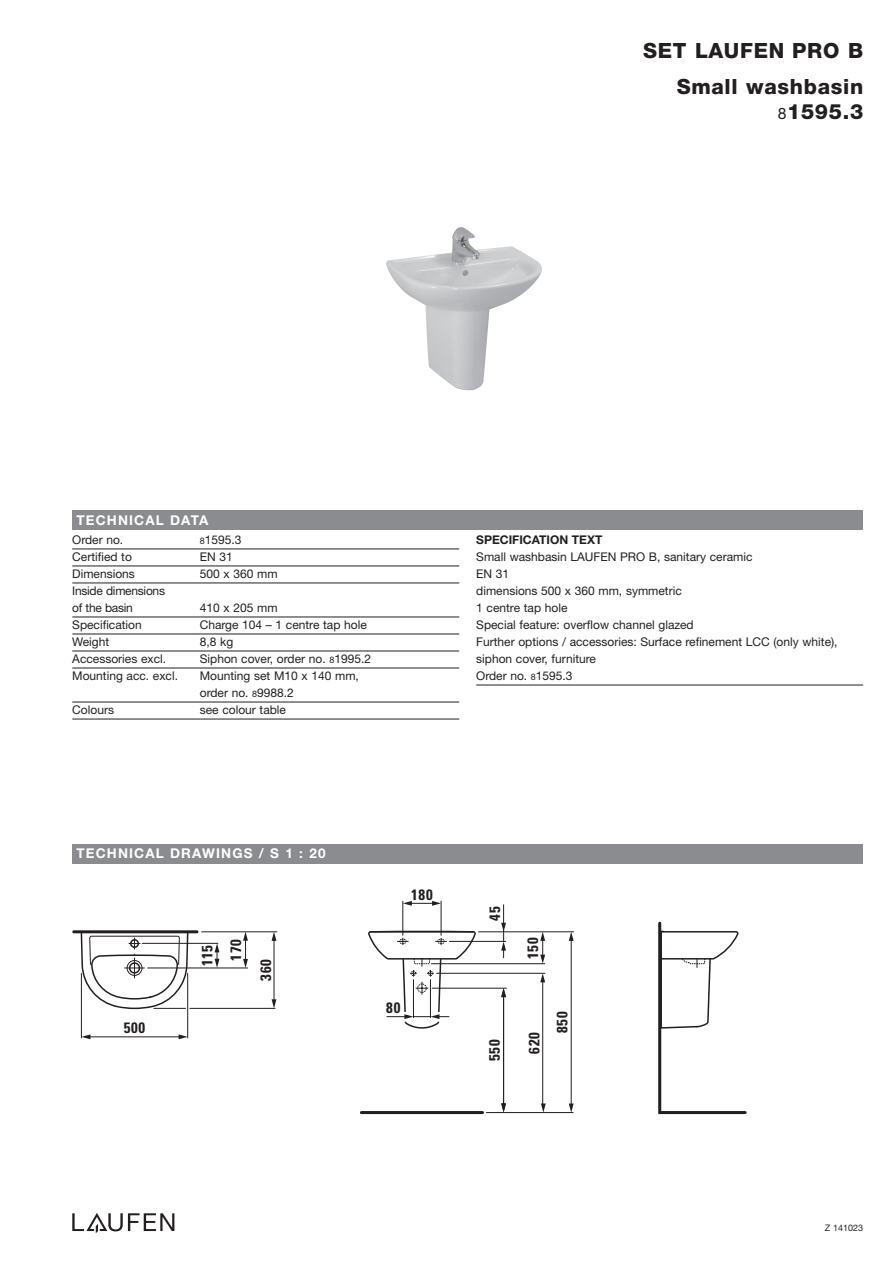
<style>
.page{position:relative;width:893px;height:1263px;background:#fff}
.page>*{position:absolute;margin:0;border:0;box-sizing:border-box;transform-origin:0 0}
.t1{font:800 21px/36.2px "Helvetica Neue";letter-spacing:.03em;color:#231f20;text-align:right}
.t2{font:700 condensed 15px/28.2px "Univers";letter-spacing:.05em;color:#231f20}
.t3{font:700 13.5px "Helvetica Neue";letter-spacing:.085em;color:#fff}
.t4{font:12px/17px "Helvetica Neue";color:#231f20}
.t5{font:12px/17px "Helvetica Neue";letter-spacing:-.02em;color:#231f20}
.t6{font:700 12px "Helvetica Neue";color:#231f20}
.t7{font:9px "Helvetica Neue";color:#231f20}
.s1{font-weight:400;font-size:15.75px}
.s2{font-size:9px}
</style>
<div class="page">
<hr style="left:72px;top:549px;width:387px;height:1px;background:#231f20">
<hr style="left:72px;top:566px;width:387px;height:1px;background:#231f20">
<hr style="left:72px;top:583px;width:387px;height:1px;background:#231f20">
<hr style="left:72px;top:617px;width:387px;height:1px;background:#231f20">
<hr style="left:72px;top:634px;width:387px;height:1px;background:#231f20">
<hr style="left:72px;top:651px;width:387px;height:1px;background:#231f20">
<hr style="left:72px;top:668px;width:387px;height:1px;background:#231f20">
<hr style="left:72px;top:702px;width:387px;height:1px;background:#231f20">
<hr style="left:72px;top:719px;width:387px;height:1px;background:#231f20">
<hr style="left:476px;top:685px;width:387px;height:1px;background:#231f20">
<hr style="left:74px;top:930px;width:123px;height:3px;background:#231f20">
<svg style="left:80px;top:930px;width:109px;height:80px"></svg>
<svg style="left:368px;top:925px;width:109px;height:104px"></svg>
<hr style="left:361px;top:1111px;width:122px;height:3px;background:#231f20">
<hr style="left:403px;top:901px;width:1px;height:34px;background:#231f20">
<hr style="left:441px;top:901px;width:1px;height:34px;background:#231f20">
<svg style="left:403px;top:901px;width:38px;height:5px"></svg>
<svg style="left:569px;top:1103px;width:5px;height:9px"></svg>
<svg style="left:569px;top:932px;width:5px;height:9px"></svg>
<hr style="left:571px;top:937px;width:1px;height:169px;background:#231f20">
<hr style="left:436px;top:973px;width:109px;height:1px;background:#231f20">
<svg style="left:540px;top:973px;width:5px;height:9px"></svg>
<hr style="left:542px;top:982px;width:1px;height:122px;background:#231f20">
<hr style="left:432px;top:988px;width:74px;height:1px;background:#231f20">
<hr style="left:431px;top:963px;width:114px;height:1px;background:#231f20">
<svg style="left:540px;top:932px;width:5px;height:32px"></svg>
<svg style="left:501px;top:905px;width:5px;height:53px"></svg>
<hr style="left:486px;top:1112px;width:87px;height:1px;background:#231f20">
<hr style="left:478px;top:931px;width:96px;height:1px;background:#231f20">
<svg style="left:541px;top:1103px;width:5px;height:9px"></svg>
<svg style="left:501px;top:1103px;width:5px;height:9px"></svg>
<svg style="left:501px;top:988px;width:5px;height:9px"></svg>
<hr style="left:503px;top:996px;width:1px;height:108px;background:#231f20">
<hr style="left:449px;top:941px;width:57px;height:1px;background:#231f20">
<hr style="left:81px;top:973px;width:1px;height:65px;background:#231f20">
<hr style="left:187px;top:973px;width:1px;height:65px;background:#231f20">
<svg style="left:81px;top:1034px;width:9px;height:5px"></svg>
<svg style="left:179px;top:1034px;width:9px;height:5px"></svg>
<hr style="left:90px;top:1036px;width:89px;height:1px;background:#231f20">
<hr style="left:190px;top:1008px;width:85px;height:1px;background:#231f20">
<hr style="left:154px;top:1008px;width:32px;height:1px;background:#231f20">
<svg style="left:272px;top:932px;width:4px;height:9px"></svg>
<svg style="left:272px;top:999px;width:4px;height:9px"></svg>
<hr style="left:274px;top:940px;width:1px;height:60px;background:#231f20">
<hr style="left:148px;top:968px;width:100px;height:1px;background:#231f20">
<svg style="left:243px;top:932px;width:5px;height:36px"></svg>
<hr style="left:202px;top:931px;width:75px;height:1px;background:#231f20">
<hr style="left:142px;top:943px;width:76px;height:1px;background:#231f20">
<svg style="left:215px;top:943px;width:4px;height:25px"></svg>
<svg style="left:658px;top:921px;width:89px;height:194px"></svg>
<div style="left:72px;top:844px;width:791px;height:19px;background:#8a8c8f"></div>
<div style="left:72px;top:510px;width:791px;height:19px;background:#8a8c8f"></div>
<svg style="left:72px;top:1213px;width:102px;height:20px"></svg>
<img style="left:386px;top:227px;width:156px;height:164px">
<h1 class="t1" style="left:643px;top:34px;width:222px">SET LAUFEN PRO B<br>Small washbasin</h1>
<h1 class="t1" style="left:778px;top:95px;width:87px"><span class="s1">8</span>1595.3</h1>
<p class="t3" style="left:77px;top:515px;width:133px">TECHNICAL DATA</p>
<p class="t4" style="left:72px;top:533px;width:53px">Order no.</p>
<p class="t4" style="left:200px;top:533px;width:43px"><span class="s2">8</span>1595.3</p>
<p class="t4" style="left:72px;top:550px;width:61px">Certified to</p>
<p class="t4" style="left:200px;top:550px;width:35px">EN 31</p>
<p class="t4" style="left:72px;top:567px;width:64px">Dimensions</p>
<p class="t4" style="left:200px;top:567px;width:79px">500 x 360 mm</p>
<p class="t5" style="left:72px;top:584px;width:94px">Inside dimensions of the basin</p>
<p class="t4" style="left:200px;top:601px;width:79px">410 x 205 mm</p>
<p class="t4" style="left:72px;top:618px;width:71px">Specification</p>
<p class="t4" style="left:200px;top:618px;width:169px">Charge 104 – 1 centre tap hole</p>
<p class="t4" style="left:72px;top:635px;width:38px">Weight</p>
<p class="t4" style="left:200px;top:635px;width:35px">8,8 kg</p>
<p class="t4" style="left:72px;top:652px;width:95px">Accessories excl.</p>
<p class="t4" style="left:200px;top:652px;width:173px">Siphon cover, order no. <span class="s2">8</span>1995.2</p>
<p class="t4" style="left:72px;top:669px;width:107px">Mounting acc. excl.</p>
<p class="t4" style="left:200px;top:669px;width:161px">Mounting set M10 x 140 mm, order no. <span class="s2">8</span>9988.2</p>
<p class="t4" style="left:72px;top:703px;width:43px">Colours</p>
<p class="t4" style="left:200px;top:703px;width:88px">see colour table</p>
<p class="t6" style="left:476px;top:536px;width:128px">SPECIFICATION TEXT</p>
<p class="t4" style="left:476px;top:550px;width:363px">Small washbasin LAUFEN PRO B, sanitary ceramic<br>EN 31<br>dimensions 500 x 360 mm, symmetric<br>1 centre tap hole<br>Special feature: overflow channel glazed<br>Further options / accessories: Surface refinement LCC (only white), siphon cover, furniture<br>Order no. <span class="s2">8</span>1595.3</p>
<p class="t3" style="left:77px;top:849px;width:251px">TECHNICAL DRAWINGS / S 1 : 20</p>
<p class="t2" style="left:124px;top:1015px;width:23px">500</p>
<p class="t2" style="left:195px;top:966px;width:22px;rotate:-90deg">115</p>
<p class="t2" style="left:222px;top:981px;width:43px;line-height:29.8px;text-indent:20px;rotate:-90deg">170<br>360</p>
<p class="t2" style="left:411px;top:882px;width:23px">180</p>
<p class="t2" style="left:386px;top:995px;width:16px">80</p>
<p class="t2" style="left:482px;top:920px;width:16px;rotate:-90deg">45</p>
<p class="t2" style="left:482px;top:1061px;width:23px;rotate:-90deg">550</p>
<p class="t2" style="left:520px;top:959px;width:23px;rotate:-90deg">150</p>
<p class="t2" style="left:521px;top:1033px;width:23px;text-indent:-21px;rotate:-90deg">620<br>850</p>
<p class="t7" style="left:825px;top:1224px;width:40px">Z 141023</p>
</div>
